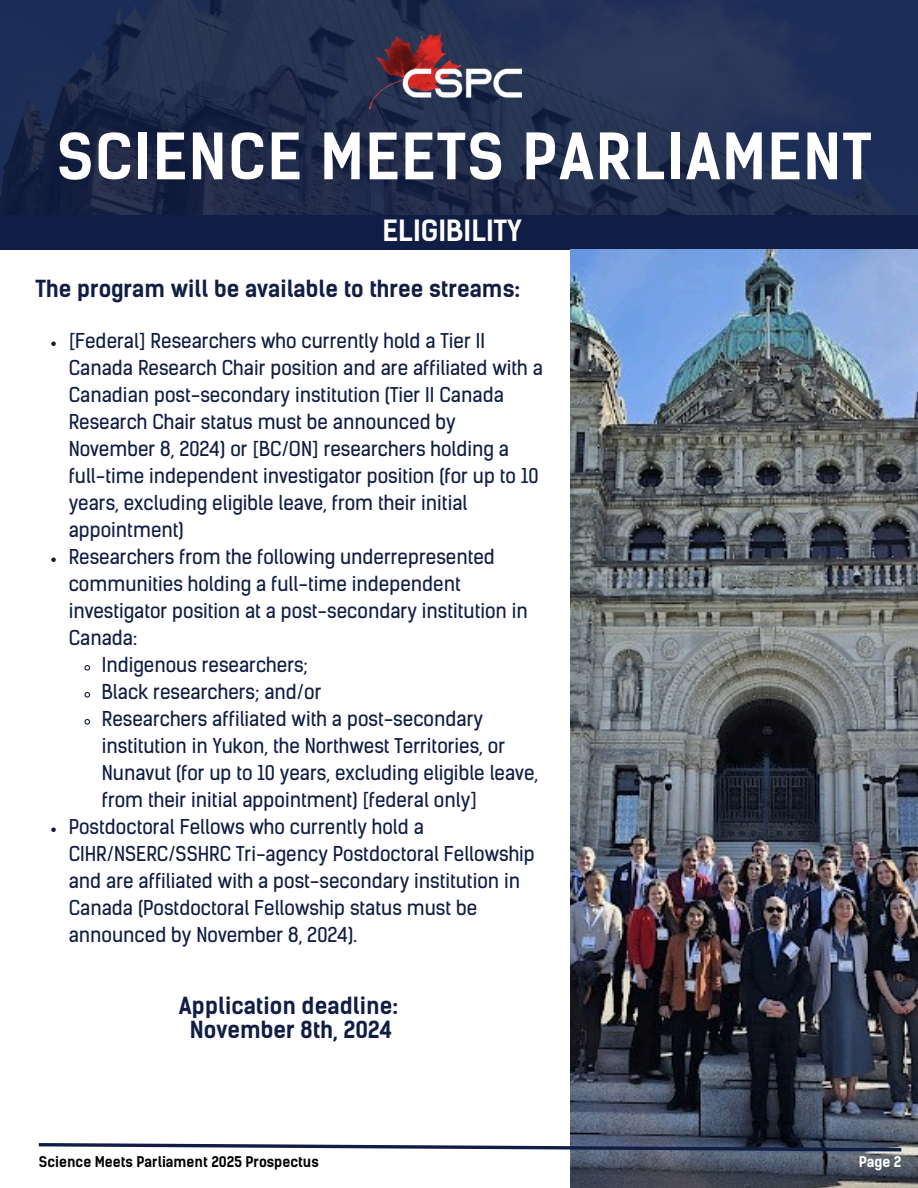
<style>
.page{position:relative;width:918px;height:1188px;background:#fff}
.page>*{position:absolute;margin:0;border:0;box-sizing:border-box;transform-origin:0 0}
.t1{font:700 60.75px "Kelson Sans";letter-spacing:.025em;color:#fff}
.t2{font:700 27.9px "Kelson Sans";color:#fff}
.t3{font:700 22.5px/23.7px "Kelson Sans";color:#101d44;text-align:center}
.t4{font:19.5px/27px "Kelson Sans";color:#101d44}
.t5{font:700 14.1px "Kelson Sans";color:#000}
.t6{font:700 14.1px "Kelson Sans";color:#fff}
</style>
<div class="page">
<svg style="left:0;top:0;width:918px;height:216px;background:#202e4f"></svg>
<img style="left:369px;top:34px;width:152px;height:74px">
<div style="left:0;top:216px;width:918px;height:34px;background:#101d44"></div>
<svg style="left:51px;top:342px;width:5px;height:4px"></svg>
<svg style="left:51px;top:558px;width:5px;height:4px"></svg>
<svg style="left:84px;top:665px;width:7px;height:6px"></svg>
<svg style="left:84px;top:692px;width:7px;height:6px"></svg>
<svg style="left:84px;top:719px;width:7px;height:6px"></svg>
<svg style="left:51px;top:828px;width:5px;height:4px"></svg>
<img style="left:570px;top:250px;width:348px;height:938px">
<svg style="left:38px;top:1141px;width:867px;height:12px"></svg>
<h1 class="t1" style="left:57px;top:122px;width:816px">SCIENCE MEETS PARLIAMENT</h1>
<p class="t2" style="left:383px;top:215px;width:141px">ELIGIBILITY</p>
<h2 class="t3" style="left:36px;top:277px;width:486px">The program will be available to three streams:</h2>
<p class="t4" style="left:69px;top:330px;width:476px">[Federal] Researchers who currently hold a Tier II Canada Research Chair position and are affiliated with a Canadian post-secondary institution (Tier II Canada Research Chair status must be announced by November 8, 2024) or [BC/ON] researchers holding a full-time independent investigator position (for up to 10 years, excluding eligible leave, from their initial appointment)</p>
<p class="t4" style="left:69px;top:546px;width:461px">Researchers from the following underrepresented communities holding a full-time independent investigator position at a post-secondary institution in Canada:</p>
<h3 class="t4" style="left:102px;top:654px;width:208px">Indigenous researchers;</h3>
<p class="t4" style="left:102px;top:681px;width:221px">Black researchers; and/or</p>
<p class="t4" style="left:102px;top:708px;width:438px">Researchers affiliated with a post-secondary institution in Yukon, the Northwest Territories, or Nunavut (for up to 10 years, excluding eligible leave, from their initial appointment) [federal only]</p>
<p class="t4" style="left:69px;top:816px;width:468px">Postdoctoral Fellows who currently hold a CIHR/NSERC/SSHRC Tri-agency Postdoctoral Fellowship and are affiliated with a post-secondary institution in Canada (Postdoctoral Fellowship status must be announced by November 8, 2024).</p>
<p class="t3" style="left:179px;top:995px;width:221px">Application deadline:<br>November 8th, 2024</p>
<h3 class="t5" style="left:39px;top:1153px;width:281px">Science Meets Parliament 2025 Prospectus</h3>
<p class="t6" style="left:859px;top:1153px;width:44px">Page 2</p>
</div>
